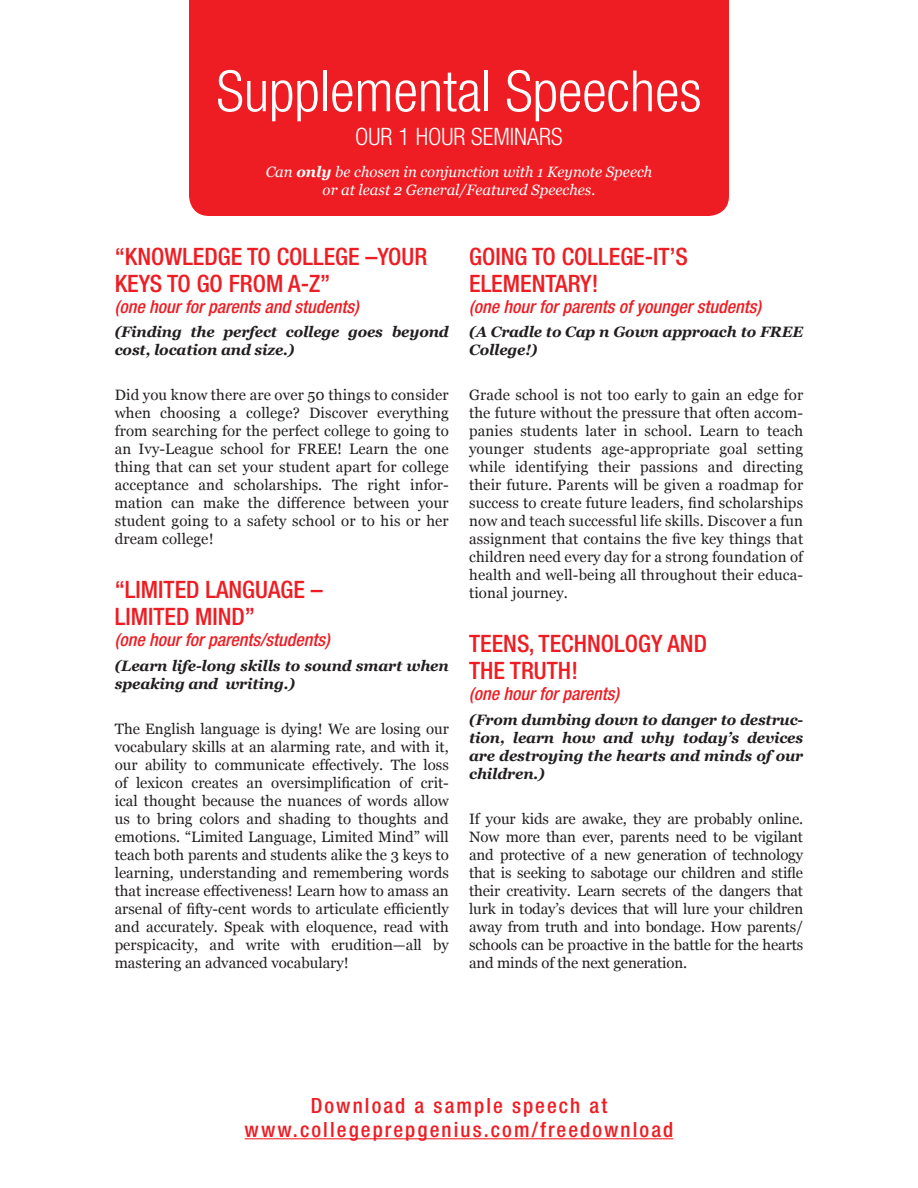
<style>
.page{position:relative;width:918px;height:1188px;background:#fff}
.page>*{position:absolute;margin:0;border:0;box-sizing:border-box;transform-origin:0 0}
.t1{font:300 condensed 57px "Helvetica Neue LT Std";color:#fff}
.t2{font:500 condensed 24px/27px "Helvetica Neue LT Std";color:#ee1d23}
.t3{font:300 condensed 24px "Helvetica Neue LT Std";color:#fff}
.t4{font:500 condensed 21px/24px "Helvetica Neue LT Std";letter-spacing:.1em;color:#ee1d23;text-align:center}
.t5{font:italic 500 condensed 18px "Helvetica Neue LT Std";color:#ee1d23}
.t6{font:15px/18px "Georgia";letter-spacing:.005em;color:#231f20;text-align:justify}
.t7{font:italic 700 15px/18px "Georgia";letter-spacing:-.01em;color:#231f20}
.t8{font:italic 15px/18px "Georgia";color:#fff;text-align:center}
.s1{font-weight:700}
</style>
<div class="page">
<div style="left:189px;top:0;width:540px;height:216px;background:#ee1d23"></div>
<hr style="left:245px;top:1138px;width:428px;height:1px;background:#ee1d23">
<h1 class="t1" style="left:216px;top:58px;width:487px">Supplemental Speeches</h1>
<h2 class="t3" style="left:355px;top:123px;width:209px">OUR 1 HOUR SEMINARS</h2>
<p class="t8" style="left:266px;top:162px;width:388px">Can <span class="s1">only</span> be chosen in conjunction with 1 Keynote Speech or at least 2 General/Featured Speeches.</p>
<h2 class="t2" style="left:115px;top:242px;width:314px">“KNOWLEDGE TO COLLEGE –YOUR<br>KEYS TO GO FROM A-Z”</h2>
<p class="t5" style="left:115px;top:296px;width:246px">(one hour for parents and students)</p>
<p class="t7" style="left:115px;top:323px;width:336px">(Finding the perfect college goes beyond cost, location and size.)</p>
<p class="t6" style="left:115px;top:387px;width:336px">Did you know there are over 50 things to consider when choosing a college? Discover everything from searching for the perfect college to going to an Ivy-League school for FREE! Learn the one thing that can set your student apart for college acceptance and scholarships. The right infor&shy;mation can make the difference between your student going to a safety school or to his or her dream college!</p>
<h2 class="t2" style="left:115px;top:576px;width:209px">“LIMITED LANGUAGE –<br>LIMITED MIND”</h2>
<p class="t5" style="left:115px;top:629px;width:217px">(one hour for parents/students)</p>
<p class="t7" style="left:115px;top:657px;width:336px">(Learn life-long skills to sound smart when speaking and writing.)</p>
<p class="t6" style="left:115px;top:720px;width:336px">The English language is dying! We are losing our vocabulary skills at an alarming rate, and with it, our ability to communicate effectively. The loss of lexicon creates an oversimplification of crit&shy;ical thought because the nuances of words allow us to bring colors and shading to thoughts and emotions. “Limited Language, Limited Mind” will teach both parents and students alike the 3 keys to learning, understanding and remembering words that increase effectiveness! Learn how to amass an arsenal of fifty-cent words to articulate efficiently and accurately. Speak with eloquence, read with perspicacity, and write with erudition—all by mastering an advanced vocabulary!</p>
<h2 class="t2" style="left:469px;top:242px;width:220px">GOING TO COLLEGE-IT’S<br>ELEMENTARY!</h2>
<p class="t5" style="left:469px;top:296px;width:294px">(one hour for parents of younger students)</p>
<p class="t7" style="left:469px;top:323px;width:336px">(A Cradle to Cap n Gown approach to FREE<br>College!)</p>
<p class="t6" style="left:469px;top:387px;width:336px">Grade school is not too early to gain an edge for the future without the pressure that often accom&shy;panies students later in school. Learn to teach younger students age-appropriate goal setting while identifying their passions and directing their future. Parents will be given a roadmap for success to create future leaders, find scholarships now and teach successful life skills. Discover a fun assignment that contains the five key things that children need every day for a strong foundation of health and well-being all throughout their educa&shy;tional journey.</p>
<h2 class="t2" style="left:469px;top:630px;width:239px">TEENS, TECHNOLOGY AND<br>THE TRUTH!</h2>
<p class="t5" style="left:469px;top:683px;width:152px">(one hour for parents)</p>
<p class="t7" style="left:469px;top:711px;width:336px;text-align:justify">(From dumbing down to danger to destruc&shy;tion, learn how and why today’s devices are destroying the hearts and minds of our children.)</p>
<p class="t6" style="left:469px;top:810px;width:336px">If your kids are awake, they are probably online.<br>Now more than ever, parents need to be vigilant and protective of a new generation of technology that is seeking to sabotage our children and stifle their creativity. Learn secrets of the dangers that lurk in today’s devices that will lure your children away from truth and into bondage. How parents/ schools can be proactive in the battle for the hearts and minds of the next generation.</p>
<h3 class="t4" style="left:245px;top:1093px;width:430px">Download a sample speech at www.collegeprepgenius.com/freedownload</h3>
</div>
